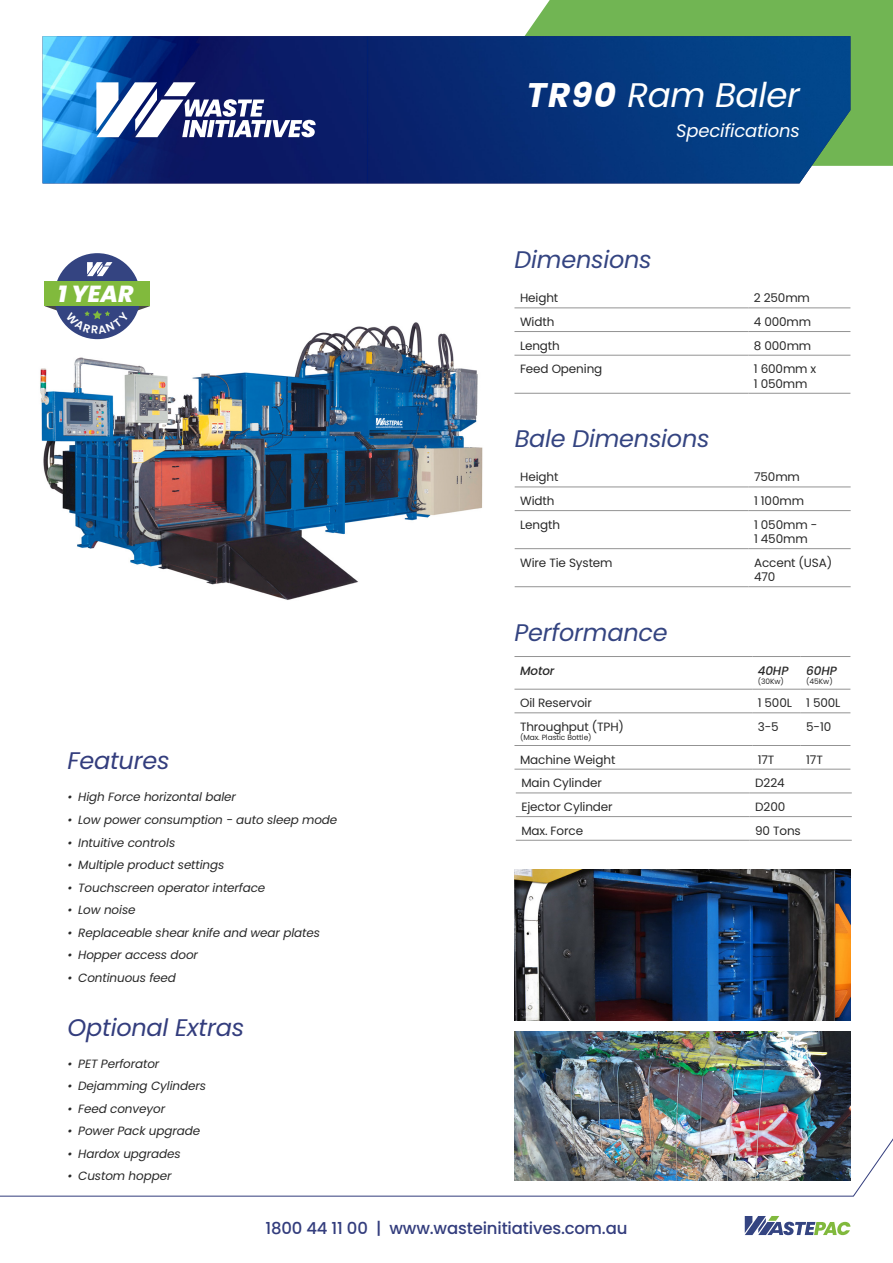
<style>
.page{position:relative;width:893px;height:1263px;background:#fff}
.page>*{position:absolute;margin:0;border:0;box-sizing:border-box;transform-origin:0 0}
.t1{font:italic 34.05px "Poppins";letter-spacing:-.01em;color:#fff}
.t2{font:italic 24px "Poppins";letter-spacing:-.01em;color:#344481}
.t3{font:italic 24px "Poppins";letter-spacing:-.01em;color:#333d7d}
.t4{font:italic 800 23.25px "Poppins";color:#fff}
.t5{font:italic 18px "Poppins";letter-spacing:-.01em;color:#fff}
.t6{font:500 16.5px "Poppins";letter-spacing:-.01em;color:#333d7d}
.t7{font:italic 12px "Poppins";letter-spacing:-.01em;color:#292929}
.t8{font:12px/14.4px "Poppins";letter-spacing:-.01em;color:#292929}
.t9{font:italic 500 12px "Poppins";letter-spacing:-.01em;color:#292929}
.t10{font:7.5px "Poppins";letter-spacing:-.01em;color:#292929}
.s1{font-weight:700}
</style>
<div class="page">
<img style="left:40px;top:305px;width:443px;height:295px">
<img style="left:514px;top:869px;width:336px;height:151px">
<svg style="left:0;top:1122px;width:893px;height:75px"></svg>
<div style="left:524px;top:0;width:369px;height:166px;background:#71b553"></div>
<img style="left:43px;top:36px;width:807px;height:147px">
<svg style="left:96px;top:82px;width:220px;height:55px"></svg>
<div style="left:54px;top:253px;width:86px;height:86px;background:#344481;border-radius:50%"></div>
<svg style="left:745px;top:1216px;width:105px;height:19px"></svg>
<hr style="left:514px;top:308px;width:234px;height:1px;background:#939393">
<hr style="left:748px;top:308px;width:102px;height:1px;background:#939393">
<hr style="left:514px;top:331px;width:234px;height:1px;background:#939393">
<hr style="left:748px;top:331px;width:102px;height:1px;background:#939393">
<hr style="left:514px;top:355px;width:234px;height:1px;background:#939393">
<hr style="left:748px;top:355px;width:102px;height:1px;background:#939393">
<hr style="left:514px;top:393px;width:234px;height:1px;background:#939393">
<hr style="left:748px;top:393px;width:102px;height:1px;background:#939393">
<hr style="left:515px;top:487px;width:233px;height:1px;background:#939393">
<hr style="left:748px;top:487px;width:103px;height:1px;background:#939393">
<hr style="left:515px;top:510px;width:233px;height:1px;background:#939393">
<hr style="left:748px;top:510px;width:103px;height:1px;background:#939393">
<hr style="left:515px;top:548px;width:233px;height:1px;background:#939393">
<hr style="left:748px;top:548px;width:103px;height:1px;background:#939393">
<hr style="left:515px;top:586px;width:233px;height:1px;background:#939393">
<hr style="left:748px;top:586px;width:103px;height:1px;background:#939393">
<img style="left:514px;top:1032px;width:336px;height:148px">
<hr style="left:516px;top:793px;width:234px;height:1px;background:#939393">
<hr style="left:750px;top:793px;width:102px;height:1px;background:#939393">
<hr style="left:516px;top:816px;width:234px;height:1px;background:#939393">
<hr style="left:750px;top:816px;width:102px;height:1px;background:#939393">
<hr style="left:516px;top:840px;width:234px;height:1px;background:#939393">
<hr style="left:750px;top:840px;width:102px;height:1px;background:#939393">
<hr style="left:514px;top:656px;width:238px;height:1px;background:#939393">
<hr style="left:752px;top:656px;width:49px;height:1px;background:#939393">
<hr style="left:801px;top:656px;width:49px;height:1px;background:#939393">
<hr style="left:514px;top:689px;width:238px;height:1px;background:#939393">
<hr style="left:752px;top:689px;width:49px;height:1px;background:#939393">
<hr style="left:801px;top:689px;width:49px;height:1px;background:#939393">
<hr style="left:514px;top:712px;width:238px;height:1px;background:#939393">
<hr style="left:752px;top:712px;width:49px;height:1px;background:#939393">
<hr style="left:801px;top:712px;width:49px;height:1px;background:#939393">
<hr style="left:514px;top:745px;width:238px;height:1px;background:#939393">
<hr style="left:752px;top:745px;width:49px;height:1px;background:#939393">
<hr style="left:801px;top:745px;width:49px;height:1px;background:#939393">
<hr style="left:514px;top:769px;width:238px;height:1px;background:#939393">
<hr style="left:752px;top:769px;width:49px;height:1px;background:#939393">
<hr style="left:801px;top:769px;width:49px;height:1px;background:#939393">
<svg style="left:45px;top:262px;width:105px;height:72px"></svg>
<h1 class="t1" style="left:526px;top:75px;width:275px"><span class="s1">TR90</span> Ram Baler</h1>
<h3 class="t4" style="left:58px;top:281px;width:77px">1 YEAR</h3>
<h2 class="t3" style="left:68px;top:747px;width:103px">Features</h2>
<p class="t7" style="left:68px;top:790px;width:170px">• High Force horizontal baler</p>
<p class="t7" style="left:68px;top:813px;width:271px">• Low power consumption - auto sleep mode</p>
<p class="t7" style="left:68px;top:835px;width:109px">• Intuitive controls</p>
<p class="t7" style="left:68px;top:858px;width:158px">• Multiple product settings</p>
<p class="t7" style="left:68px;top:880px;width:199px">• Touchscreen operator interface</p>
<p class="t7" style="left:68px;top:903px;width:69px">• Low noise</p>
<p class="t7" style="left:68px;top:925px;width:254px">• Replaceable shear knife and wear plates</p>
<p class="t7" style="left:68px;top:948px;width:132px">• Hopper access door</p>
<p class="t7" style="left:68px;top:970px;width:110px">• Continuous feed</p>
<h2 class="t3" style="left:68px;top:1013px;width:178px">Optional Extras</h2>
<p class="t7" style="left:68px;top:1056px;width:93px">• PET Perforator</p>
<p class="t7" style="left:68px;top:1079px;width:140px">• Dejamming Cylinders</p>
<p class="t7" style="left:68px;top:1101px;width:99px">• Feed conveyor</p>
<p class="t7" style="left:68px;top:1124px;width:134px">• Power Pack upgrade</p>
<p class="t7" style="left:68px;top:1146px;width:115px">• Hardox upgrades</p>
<p class="t7" style="left:68px;top:1169px;width:105px">• Custom hopper</p>
<h3 class="t5" style="left:676px;top:121px;width:125px">Specifications</h3>
<h2 class="t2" style="left:514px;top:246px;width:139px">Dimensions</h2>
<p class="t8" style="left:520px;top:291px;width:40px">Height</p>
<p class="t8" style="left:754px;top:291px;width:58px">2 250mm</p>
<p class="t8" style="left:520px;top:315px;width:36px">Width</p>
<p class="t8" style="left:754px;top:315px;width:59px">4 000mm</p>
<p class="t8" style="left:520px;top:338px;width:41px">Length</p>
<p class="t8" style="left:754px;top:338px;width:59px">8 000mm</p>
<p class="t8" style="left:520px;top:362px;width:84px">Feed Opening</p>
<p class="t8" style="left:754px;top:362px;width:64px">1 600mm x<br>1 050mm</p>
<h2 class="t2" style="left:515px;top:425px;width:197px">Bale Dimensions</h2>
<p class="t8" style="left:520px;top:470px;width:40px">Height</p>
<p class="t8" style="left:754px;top:470px;width:47px">750mm</p>
<p class="t8" style="left:520px;top:494px;width:36px">Width</p>
<p class="t8" style="left:754px;top:494px;width:51px">1 100mm</p>
<p class="t8" style="left:520px;top:517px;width:41px">Length</p>
<p class="t8" style="left:754px;top:517px;width:65px">1 050mm -<br>1 450mm</p>
<p class="t8" style="left:520px;top:555px;width:94px">Wire Tie System</p>
<p class="t8" style="left:754px;top:555px;width:80px">Accent (USA)<br>470</p>
<h2 class="t2" style="left:514px;top:618px;width:155px">Performance</h2>
<p class="t9" style="left:520px;top:663px;width:36px">Motor</p>
<p class="t9" style="left:758px;top:663px;width:32px">40HP</p>
<p class="t10" style="left:758px;top:677px;width:28px">(30Kw)</p>
<p class="t9" style="left:806px;top:663px;width:32px">60HP</p>
<p class="t10" style="left:806px;top:677px;width:28px">(45Kw)</p>
<p class="t8" style="left:520px;top:696px;width:73px">Oil Reservoir</p>
<p class="t8" style="left:758px;top:696px;width:84px">1 500L 1 500L</p>
<p class="t8" style="left:520px;top:720px;width:105px">Throughput (TPH)</p>
<p class="t10" style="left:520px;top:733px;width:73px">(Max. Plastic Bottle)</p>
<p class="t8" style="left:758px;top:720px;width:22px">3-5</p>
<p class="t8" style="left:806px;top:720px;width:27px">5-10</p>
<p class="t8" style="left:520px;top:752px;width:97px">Machine Weight</p>
<p class="t8" style="left:758px;top:752px;width:18px">17T</p>
<p class="t8" style="left:806px;top:752px;width:18px">17T</p>
<p class="t8" style="left:521px;top:776px;width:82px">Main Cylinder</p>
<p class="t8" style="left:755px;top:776px;width:31px">D224</p>
<p class="t8" style="left:521px;top:800px;width:93px">Ejector Cylinder</p>
<p class="t8" style="left:755px;top:800px;width:32px">D200</p>
<p class="t8" style="left:521px;top:823px;width:63px">Max. Force</p>
<p class="t8" style="left:755px;top:823px;width:47px">90 Tons</p>
<h3 class="t6" style="left:266px;top:1218px;width:363px">1800 44 11 00 | www.wasteinitiatives.com.au</h3>
</div>
